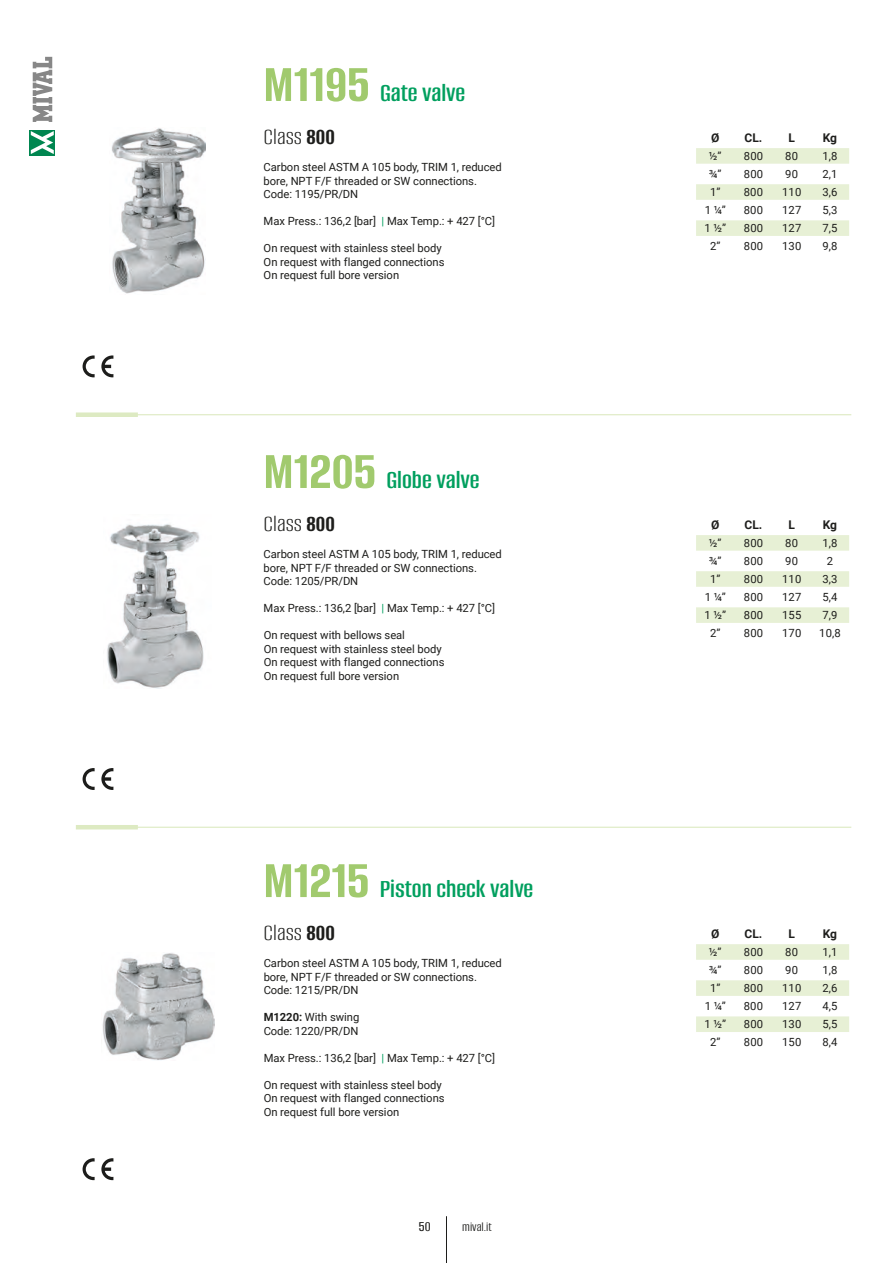
<style>
.page{position:relative;width:893px;height:1263px;background:#fff}
.page>*{position:absolute;margin:0;border:0;box-sizing:border-box;transform-origin:0 0}
.t1{font:700 55.5px "Alumni Sans";letter-spacing:.01em;color:#a1ca6e}
.t2{font:600 27px "Alumni Sans";color:#009f5e}
.t3{font:300 24px "Alumni Sans";color:#1d1d1b}
.t4{font:500 15px "Alumni Sans";color:#1d1d1b}
.t5{font:13.5px "Alumni Sans";color:#1d1d1b}
.t6{font:700 12px "Roboto";letter-spacing:-.005em;color:#1d1d1b}
.CARATTERISTICHE---ITA{font:11.25px/13.5px "Roboto";letter-spacing:-.005em;color:#1d1d1b}
.s1{font-weight:700}
.s2{color:#009f5e}
</style>
<div class="page">
<hr style="left:446px;top:1216px;width:1px;height:47px;background:#1d1d1b">
<hr style="left:76px;top:825px;width:62px;height:4px;background:#ddeac2">
<hr style="left:133px;top:827px;width:718px;height:1px;background:#ddeac2">
<div style="left:76px;top:412px;width:62px;height:5px;background:#ddeac2"></div>
<hr style="left:133px;top:414px;width:718px;height:1px;background:#ddeac2">
<div style="left:30px;top:130px;width:25px;height:25px;background:#008650"></div>
<svg style="left:31px;top:131px;width:23px;height:23px"></svg>
<svg style="left:33px;top:57px;width:19px;height:65px"></svg>
<svg style="left:83px;top:1158px;width:12px;height:22px"></svg>
<svg style="left:101px;top:1158px;width:12px;height:22px"></svg>
<svg style="left:83px;top:768px;width:12px;height:22px"></svg>
<svg style="left:101px;top:768px;width:12px;height:22px"></svg>
<svg style="left:83px;top:355px;width:12px;height:22px"></svg>
<svg style="left:101px;top:355px;width:12px;height:22px"></svg>
<svg style="left:696px;top:944px;width:153px;height:88px"></svg>
<svg style="left:696px;top:148px;width:153px;height:88px"></svg>
<svg style="left:696px;top:535px;width:153px;height:88px"></svg>
<img style="left:112px;top:128px;width:93px;height:166px">
<img style="left:107px;top:524px;width:97px;height:165px">
<img style="left:102px;top:953px;width:112px;height:107px">
<p class="t1" style="left:264px;top:57px;width:107px">M1195</p>
<p class="t3" style="left:264px;top:125px;width:73px">Class <span class="s1">800</span></p>
<p class="t2" style="left:380px;top:80px;width:87px">Gate valve</p>
<p class="CARATTERISTICHE---ITA" style="left:264px;top:160px;width:240px">Carbon steel ASTM A 105 body, TRIM 1, reduced bore, NPT F/F threaded or SW connections.</p>
<p class="CARATTERISTICHE---ITA" style="left:264px;top:187px;width:96px">Code: 1195/PR/DN</p>
<p class="CARATTERISTICHE---ITA" style="left:264px;top:214px;width:233px">Max Press.: 136,2 [bar] <span class="s2">|</span> Max Temp.: + 427 [°C]</p>
<p class="CARATTERISTICHE---ITA" style="left:264px;top:241px;width:180px">On request with stainless steel body</p>
<p class="CARATTERISTICHE---ITA" style="left:264px;top:254px;width:182px">On request with flanged connections</p>
<p class="CARATTERISTICHE---ITA" style="left:264px;top:268px;width:137px">On request full bore version</p>
<p class="t1" style="left:264px;top:444px;width:114px">M1205</p>
<p class="t3" style="left:264px;top:512px;width:73px">Class <span class="s1">800</span></p>
<p class="t2" style="left:386px;top:467px;width:95px">Globe valve</p>
<p class="CARATTERISTICHE---ITA" style="left:264px;top:547px;width:240px">Carbon steel ASTM A 105 body, TRIM 1, reduced bore, NPT F/F threaded or SW connections.</p>
<p class="CARATTERISTICHE---ITA" style="left:264px;top:574px;width:96px">Code: 1205/PR/DN</p>
<p class="CARATTERISTICHE---ITA" style="left:264px;top:601px;width:233px">Max Press.: 136,2 [bar] <span class="s2">|</span> Max Temp.: + 427 [°C]</p>
<p class="CARATTERISTICHE---ITA" style="left:264px;top:628px;width:143px">On request with bellows seal</p>
<p class="CARATTERISTICHE---ITA" style="left:264px;top:641px;width:180px">On request with stainless steel body</p>
<p class="CARATTERISTICHE---ITA" style="left:264px;top:655px;width:182px">On request with flanged connections</p>
<p class="CARATTERISTICHE---ITA" style="left:264px;top:668px;width:137px">On request full bore version</p>
<p class="t1" style="left:264px;top:853px;width:107px">M1215</p>
<p class="t3" style="left:264px;top:921px;width:73px">Class <span class="s1">800</span></p>
<p class="t2" style="left:380px;top:876px;width:155px">Piston check valve</p>
<p class="CARATTERISTICHE---ITA" style="left:264px;top:956px;width:240px">Carbon steel ASTM A 105 body, TRIM 1, reduced bore, NPT F/F threaded or SW connections.</p>
<p class="CARATTERISTICHE---ITA" style="left:264px;top:983px;width:96px">Code: 1215/PR/DN</p>
<p class="CARATTERISTICHE---ITA" style="left:264px;top:1010px;width:97px"><span class="s1">M1220:</span> With swing</p>
<p class="CARATTERISTICHE---ITA" style="left:264px;top:1023px;width:96px">Code: 1220/PR/DN</p>
<p class="CARATTERISTICHE---ITA" style="left:264px;top:1050px;width:233px">Max Press.: 136,2 [bar] <span class="s2">|</span> Max Temp.: + 427 [°C]</p>
<p class="CARATTERISTICHE---ITA" style="left:264px;top:1077px;width:180px">On request with stainless steel body</p>
<p class="CARATTERISTICHE---ITA" style="left:264px;top:1091px;width:182px">On request with flanged connections</p>
<p class="CARATTERISTICHE---ITA" style="left:264px;top:1104px;width:137px">On request full bore version</p>
<p class="t4" style="left:419px;top:1219px;width:13px">50</p>
<p class="t5" style="left:462px;top:1220px;width:31px">mival.it</p>
<p class="t6" style="left:711px;top:129px;width:10px">Ø</p>
<p class="t6" style="left:744px;top:129px;width:19px">CL.</p>
<p class="t6" style="left:788px;top:129px;width:8px">L</p>
<p class="t6" style="left:823px;top:129px;width:16px">Kg</p>
<p class="CARATTERISTICHE---ITA" style="left:709px;top:149px;width:14px">½”</p>
<p class="CARATTERISTICHE---ITA" style="left:744px;top:149px;width:21px">800</p>
<p class="CARATTERISTICHE---ITA" style="left:785px;top:149px;width:14px">80</p>
<p class="CARATTERISTICHE---ITA" style="left:822px;top:149px;width:17px">1,8</p>
<p class="CARATTERISTICHE---ITA" style="left:709px;top:167px;width:14px">¾”</p>
<p class="CARATTERISTICHE---ITA" style="left:744px;top:167px;width:21px">800</p>
<p class="CARATTERISTICHE---ITA" style="left:785px;top:167px;width:14px">90</p>
<p class="CARATTERISTICHE---ITA" style="left:822px;top:167px;width:17px">2,1</p>
<p class="CARATTERISTICHE---ITA" style="left:710px;top:185px;width:12px">1”</p>
<p class="CARATTERISTICHE---ITA" style="left:744px;top:185px;width:21px">800</p>
<p class="CARATTERISTICHE---ITA" style="left:782px;top:185px;width:21px">110</p>
<p class="CARATTERISTICHE---ITA" style="left:822px;top:185px;width:17px">3,6</p>
<p class="CARATTERISTICHE---ITA" style="left:705px;top:203px;width:23px">1 ¼”</p>
<p class="CARATTERISTICHE---ITA" style="left:744px;top:203px;width:21px">800</p>
<p class="CARATTERISTICHE---ITA" style="left:782px;top:203px;width:21px">127</p>
<p class="CARATTERISTICHE---ITA" style="left:822px;top:203px;width:17px">5,3</p>
<p class="CARATTERISTICHE---ITA" style="left:704px;top:221px;width:23px">1 ½”</p>
<p class="CARATTERISTICHE---ITA" style="left:744px;top:221px;width:21px">800</p>
<p class="CARATTERISTICHE---ITA" style="left:782px;top:221px;width:21px">127</p>
<p class="CARATTERISTICHE---ITA" style="left:822px;top:221px;width:17px">7,5</p>
<p class="CARATTERISTICHE---ITA" style="left:710px;top:239px;width:12px">2”</p>
<p class="CARATTERISTICHE---ITA" style="left:744px;top:239px;width:21px">800</p>
<p class="CARATTERISTICHE---ITA" style="left:782px;top:239px;width:21px">130</p>
<p class="CARATTERISTICHE---ITA" style="left:822px;top:239px;width:17px">9,8</p>
<p class="t6" style="left:711px;top:516px;width:10px">Ø</p>
<p class="t6" style="left:744px;top:516px;width:19px">CL.</p>
<p class="t6" style="left:788px;top:516px;width:8px">L</p>
<p class="t6" style="left:823px;top:516px;width:16px">Kg</p>
<p class="CARATTERISTICHE---ITA" style="left:709px;top:536px;width:14px">½”</p>
<p class="CARATTERISTICHE---ITA" style="left:744px;top:536px;width:21px">800</p>
<p class="CARATTERISTICHE---ITA" style="left:785px;top:536px;width:14px">80</p>
<p class="CARATTERISTICHE---ITA" style="left:822px;top:536px;width:17px">1,8</p>
<p class="CARATTERISTICHE---ITA" style="left:709px;top:554px;width:14px">¾”</p>
<p class="CARATTERISTICHE---ITA" style="left:744px;top:554px;width:21px">800</p>
<p class="CARATTERISTICHE---ITA" style="left:785px;top:554px;width:14px">90</p>
<p class="CARATTERISTICHE---ITA" style="left:827px;top:554px;width:8px">2</p>
<p class="CARATTERISTICHE---ITA" style="left:710px;top:572px;width:12px">1”</p>
<p class="CARATTERISTICHE---ITA" style="left:744px;top:572px;width:21px">800</p>
<p class="CARATTERISTICHE---ITA" style="left:782px;top:572px;width:21px">110</p>
<p class="CARATTERISTICHE---ITA" style="left:822px;top:572px;width:17px">3,3</p>
<p class="CARATTERISTICHE---ITA" style="left:705px;top:590px;width:23px">1 ¼”</p>
<p class="CARATTERISTICHE---ITA" style="left:744px;top:590px;width:21px">800</p>
<p class="CARATTERISTICHE---ITA" style="left:782px;top:590px;width:21px">127</p>
<p class="CARATTERISTICHE---ITA" style="left:822px;top:590px;width:17px">5,4</p>
<p class="CARATTERISTICHE---ITA" style="left:704px;top:608px;width:23px">1 ½”</p>
<p class="CARATTERISTICHE---ITA" style="left:744px;top:608px;width:21px">800</p>
<p class="CARATTERISTICHE---ITA" style="left:782px;top:608px;width:21px">155</p>
<p class="CARATTERISTICHE---ITA" style="left:822px;top:608px;width:17px">7,9</p>
<p class="CARATTERISTICHE---ITA" style="left:710px;top:626px;width:12px">2”</p>
<p class="CARATTERISTICHE---ITA" style="left:744px;top:626px;width:21px">800</p>
<p class="CARATTERISTICHE---ITA" style="left:782px;top:626px;width:21px">170</p>
<p class="CARATTERISTICHE---ITA" style="left:819px;top:626px;width:23px">10,8</p>
<p class="t6" style="left:711px;top:925px;width:10px">Ø</p>
<p class="t6" style="left:744px;top:925px;width:19px">CL.</p>
<p class="t6" style="left:788px;top:925px;width:8px">L</p>
<p class="t6" style="left:823px;top:925px;width:16px">Kg</p>
<p class="CARATTERISTICHE---ITA" style="left:709px;top:945px;width:14px">½”</p>
<p class="CARATTERISTICHE---ITA" style="left:744px;top:945px;width:21px">800</p>
<p class="CARATTERISTICHE---ITA" style="left:785px;top:945px;width:14px">80</p>
<p class="CARATTERISTICHE---ITA" style="left:822px;top:945px;width:17px">1,1</p>
<p class="CARATTERISTICHE---ITA" style="left:709px;top:963px;width:14px">¾”</p>
<p class="CARATTERISTICHE---ITA" style="left:744px;top:963px;width:21px">800</p>
<p class="CARATTERISTICHE---ITA" style="left:785px;top:963px;width:14px">90</p>
<p class="CARATTERISTICHE---ITA" style="left:822px;top:963px;width:17px">1,8</p>
<p class="CARATTERISTICHE---ITA" style="left:710px;top:981px;width:12px">1”</p>
<p class="CARATTERISTICHE---ITA" style="left:744px;top:981px;width:21px">800</p>
<p class="CARATTERISTICHE---ITA" style="left:782px;top:981px;width:21px">110</p>
<p class="CARATTERISTICHE---ITA" style="left:822px;top:981px;width:17px">2,6</p>
<p class="CARATTERISTICHE---ITA" style="left:705px;top:999px;width:23px">1 ¼”</p>
<p class="CARATTERISTICHE---ITA" style="left:744px;top:999px;width:21px">800</p>
<p class="CARATTERISTICHE---ITA" style="left:782px;top:999px;width:21px">127</p>
<p class="CARATTERISTICHE---ITA" style="left:822px;top:999px;width:17px">4,5</p>
<p class="CARATTERISTICHE---ITA" style="left:704px;top:1017px;width:23px">1 ½”</p>
<p class="CARATTERISTICHE---ITA" style="left:744px;top:1017px;width:21px">800</p>
<p class="CARATTERISTICHE---ITA" style="left:782px;top:1017px;width:21px">130</p>
<p class="CARATTERISTICHE---ITA" style="left:822px;top:1017px;width:17px">5,5</p>
<p class="CARATTERISTICHE---ITA" style="left:710px;top:1035px;width:12px">2”</p>
<p class="CARATTERISTICHE---ITA" style="left:744px;top:1035px;width:21px">800</p>
<p class="CARATTERISTICHE---ITA" style="left:782px;top:1035px;width:21px">150</p>
<p class="CARATTERISTICHE---ITA" style="left:822px;top:1035px;width:17px">8,4</p>
</div>
